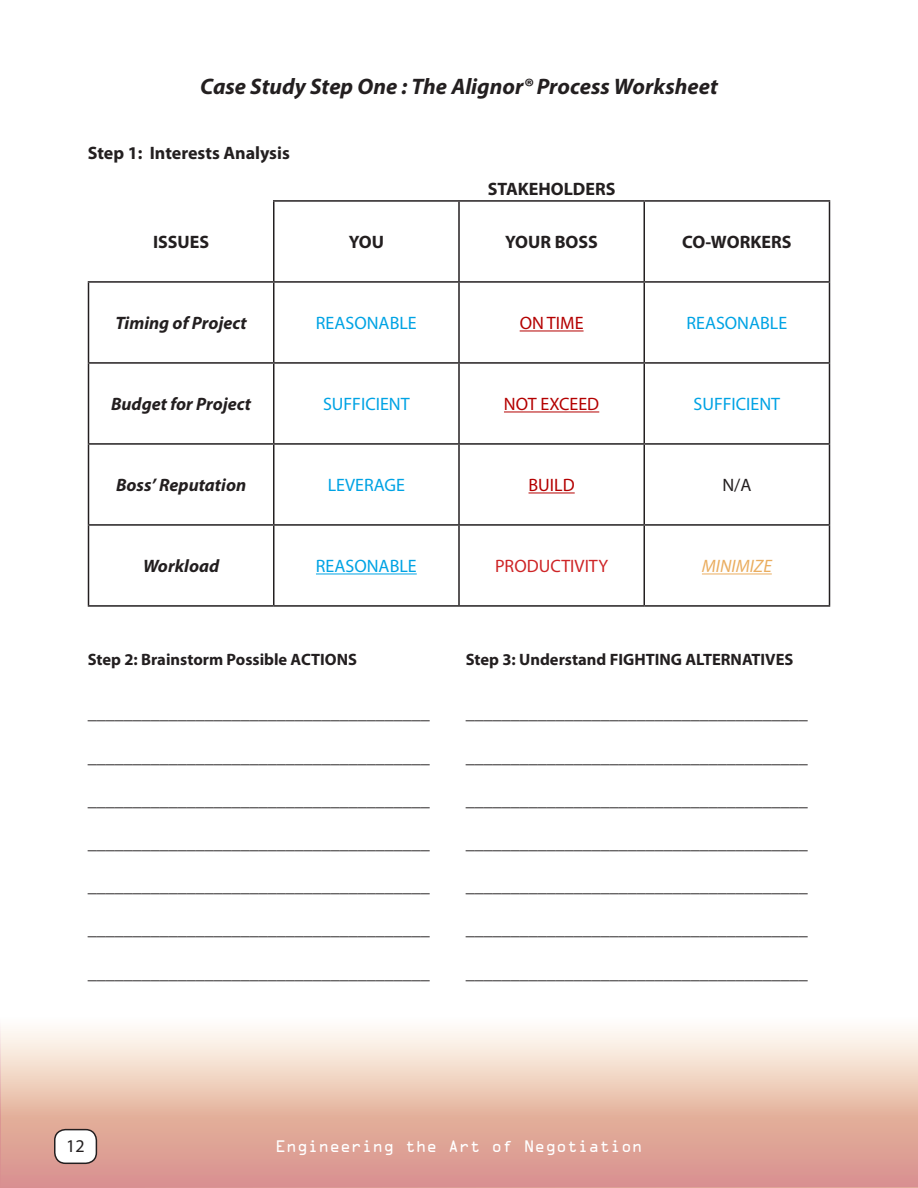
<style>
.page{position:relative;width:918px;height:1188px;background:#fff}
.page>*{position:absolute;margin:0;border:0;box-sizing:border-box;transform-origin:0 0}
.Paragraph{font:italic 700 22.5px "Myriad Pro";color:#231f20}
.Paragraph-2{font:18px "Myriad Pro";color:#231f20}
.Paragraph-3{font:700 18px "Myriad Pro";color:#231f20}
.Paragraph-4{font:18px "Myriad Pro";color:#00a3e4}
.Paragraph-5{font:italic 700 18px "Myriad Pro";color:#231f20}
.Paragraph-6{font:18px "Myriad Pro";color:#b40001}
.Paragraph-7{font:18px "Myriad Pro";color:#ce2527}
.Paragraph-8{font:italic 18px "Myriad Pro";color:#eaad5f}
.Paragraph-9{font:700 16.5px "Myriad Pro";color:#231f20}
.t1{font:15px "OCRA Std";color:#fff}
</style>
<div class="page">
<svg style="left:0;top:1026px;width:917px;height:162px;background:#e9c0b2"></svg>
<div style="left:55px;top:1130px;width:41px;height:33px;background:#fff;border-radius:11px"></div>
<div style="left:54px;top:1129px;width:43px;height:35px;border:2px solid #231f20;border-radius:11px"></div>
<svg style="left:917px;top:1029px;width:1px;height:159px"></svg>
<hr style="left:88px;top:281px;width:186px;height:2px;background:#231f20">
<hr style="left:88px;top:283px;width:1px;height:79px;background:#231f20">
<hr style="left:273px;top:283px;width:1px;height:79px;background:#231f20">
<hr style="left:458px;top:283px;width:2px;height:79px;background:#231f20">
<hr style="left:644px;top:283px;width:1px;height:79px;background:#231f20">
<hr style="left:829px;top:283px;width:1px;height:79px;background:#231f20">
<hr style="left:88px;top:362px;width:186px;height:2px;background:#231f20">
<hr style="left:88px;top:364px;width:1px;height:79px;background:#231f20">
<hr style="left:274px;top:362px;width:185px;height:2px;background:#231f20">
<hr style="left:273px;top:364px;width:1px;height:79px;background:#231f20">
<hr style="left:459px;top:362px;width:185px;height:2px;background:#231f20">
<hr style="left:458px;top:364px;width:2px;height:79px;background:#231f20">
<hr style="left:644px;top:362px;width:186px;height:2px;background:#231f20">
<hr style="left:644px;top:364px;width:1px;height:79px;background:#231f20">
<hr style="left:829px;top:364px;width:1px;height:79px;background:#231f20">
<hr style="left:88px;top:443px;width:186px;height:2px;background:#231f20">
<hr style="left:88px;top:445px;width:1px;height:79px;background:#231f20">
<hr style="left:274px;top:443px;width:185px;height:2px;background:#231f20">
<hr style="left:273px;top:445px;width:1px;height:79px;background:#231f20">
<hr style="left:459px;top:443px;width:185px;height:2px;background:#231f20">
<hr style="left:458px;top:445px;width:2px;height:79px;background:#231f20">
<hr style="left:644px;top:443px;width:186px;height:2px;background:#231f20">
<hr style="left:644px;top:445px;width:1px;height:79px;background:#231f20">
<hr style="left:829px;top:445px;width:1px;height:79px;background:#231f20">
<hr style="left:88px;top:524px;width:186px;height:2px;background:#231f20">
<hr style="left:88px;top:526px;width:1px;height:79px;background:#231f20">
<hr style="left:274px;top:524px;width:185px;height:2px;background:#231f20">
<hr style="left:273px;top:526px;width:1px;height:79px;background:#231f20">
<hr style="left:459px;top:524px;width:185px;height:2px;background:#231f20">
<hr style="left:458px;top:526px;width:2px;height:79px;background:#231f20">
<hr style="left:644px;top:524px;width:186px;height:2px;background:#231f20">
<hr style="left:644px;top:526px;width:1px;height:79px;background:#231f20">
<hr style="left:829px;top:526px;width:1px;height:79px;background:#231f20">
<hr style="left:88px;top:605px;width:186px;height:2px;background:#231f20">
<hr style="left:274px;top:605px;width:185px;height:2px;background:#231f20">
<hr style="left:459px;top:605px;width:185px;height:2px;background:#231f20">
<hr style="left:644px;top:605px;width:186px;height:2px;background:#231f20">
<hr style="left:273px;top:200px;width:186px;height:2px;background:#231f20">
<hr style="left:273px;top:202px;width:1px;height:79px;background:#231f20">
<hr style="left:459px;top:200px;width:185px;height:2px;background:#231f20">
<hr style="left:458px;top:202px;width:2px;height:79px;background:#231f20">
<hr style="left:644px;top:200px;width:186px;height:2px;background:#231f20">
<hr style="left:644px;top:202px;width:1px;height:79px;background:#231f20">
<hr style="left:829px;top:202px;width:1px;height:79px;background:#231f20">
<hr style="left:274px;top:281px;width:185px;height:2px;background:#231f20">
<hr style="left:459px;top:281px;width:185px;height:2px;background:#231f20">
<hr style="left:644px;top:281px;width:186px;height:2px;background:#231f20">
<hr style="left:520px;top:331px;width:64px;height:1px;background:#b40001">
<hr style="left:504px;top:412px;width:95px;height:1px;background:#b40001">
<hr style="left:529px;top:493px;width:46px;height:1px;background:#b40001">
<hr style="left:316px;top:574px;width:101px;height:1px;background:#00a3e4">
<hr style="left:702px;top:574px;width:70px;height:1px;background:#eaad5f">
<p class="Paragraph" style="left:200px;top:72px;width:519px">Case Study Step One : The Alignor® Process Worksheet</p>
<p class="Paragraph-3" style="left:88px;top:141px;width:204px">Step 1: Interests Analysis</p>
<p class="Paragraph-3" style="left:488px;top:177px;width:129px">STAKEHOLDERS</p>
<p class="Paragraph-3" style="left:153px;top:230px;width:58px">ISSUES</p>
<p class="Paragraph-3" style="left:349px;top:230px;width:37px">YOU</p>
<p class="Paragraph-3" style="left:505px;top:230px;width:94px">YOUR BOSS</p>
<p class="Paragraph-3" style="left:682px;top:230px;width:111px">CO-WORKERS</p>
<p class="Paragraph-5" style="left:115px;top:311px;width:133px">Timing of Project</p>
<p class="Paragraph-4" style="left:316px;top:312px;width:102px">REASONABLE</p>
<p class="Paragraph-6" style="left:520px;top:312px;width:65px">ON TIME</p>
<p class="Paragraph-4" style="left:686px;top:312px;width:102px">REASONABLE</p>
<p class="Paragraph-5" style="left:111px;top:392px;width:142px">Budget for Project</p>
<p class="Paragraph-4" style="left:323px;top:393px;width:88px">SUFFICIENT</p>
<p class="Paragraph-6" style="left:504px;top:393px;width:97px">NOT EXCEED</p>
<p class="Paragraph-4" style="left:694px;top:393px;width:88px">SUFFICIENT</p>
<p class="Paragraph-5" style="left:116px;top:473px;width:132px">Boss’ Reputation</p>
<p class="Paragraph-4" style="left:328px;top:474px;width:79px">LEVERAGE</p>
<p class="Paragraph-6" style="left:529px;top:474px;width:48px">BUILD</p>
<p class="Paragraph-2" style="left:722px;top:474px;width:31px">N/A</p>
<p class="Paragraph-5" style="left:143px;top:554px;width:78px">Workload</p>
<p class="Paragraph-4" style="left:316px;top:555px;width:102px">REASONABLE</p>
<p class="Paragraph-7" style="left:495px;top:555px;width:115px">PRODUCTIVITY</p>
<p class="Paragraph-8" style="left:702px;top:555px;width:71px">MINIMIZE</p>
<p class="Paragraph-9" style="left:88px;top:649px;width:271px">Step 2: Brainstorm Possible ACTIONS</p>
<p class="Paragraph-9" style="left:466px;top:649px;width:329px">Step 3: Understand FIGHTING ALTERNATIVES</p>
<p class="Paragraph-2" style="left:88px;top:702px;width:343px">______________________________________</p>
<p class="Paragraph-2" style="left:466px;top:702px;width:343px">______________________________________</p>
<p class="Paragraph-2" style="left:88px;top:746px;width:343px">______________________________________</p>
<p class="Paragraph-2" style="left:466px;top:746px;width:343px">______________________________________</p>
<p class="Paragraph-2" style="left:88px;top:789px;width:343px">______________________________________</p>
<p class="Paragraph-2" style="left:466px;top:789px;width:343px">______________________________________</p>
<p class="Paragraph-2" style="left:88px;top:832px;width:343px">______________________________________</p>
<p class="Paragraph-2" style="left:466px;top:832px;width:343px">______________________________________</p>
<p class="Paragraph-2" style="left:88px;top:875px;width:343px">______________________________________</p>
<p class="Paragraph-2" style="left:466px;top:875px;width:343px">______________________________________</p>
<p class="Paragraph-2" style="left:88px;top:918px;width:343px">______________________________________</p>
<p class="Paragraph-2" style="left:466px;top:918px;width:343px">______________________________________</p>
<p class="Paragraph-2" style="left:88px;top:962px;width:343px">______________________________________</p>
<p class="Paragraph-2" style="left:466px;top:962px;width:343px">______________________________________</p>
<p class="Paragraph-2" style="left:66px;top:1135px;width:20px">12</p>
<p class="t1" style="left:275px;top:1140px;width:369px">Engineering the Art of Negotiation</p>
</div>
